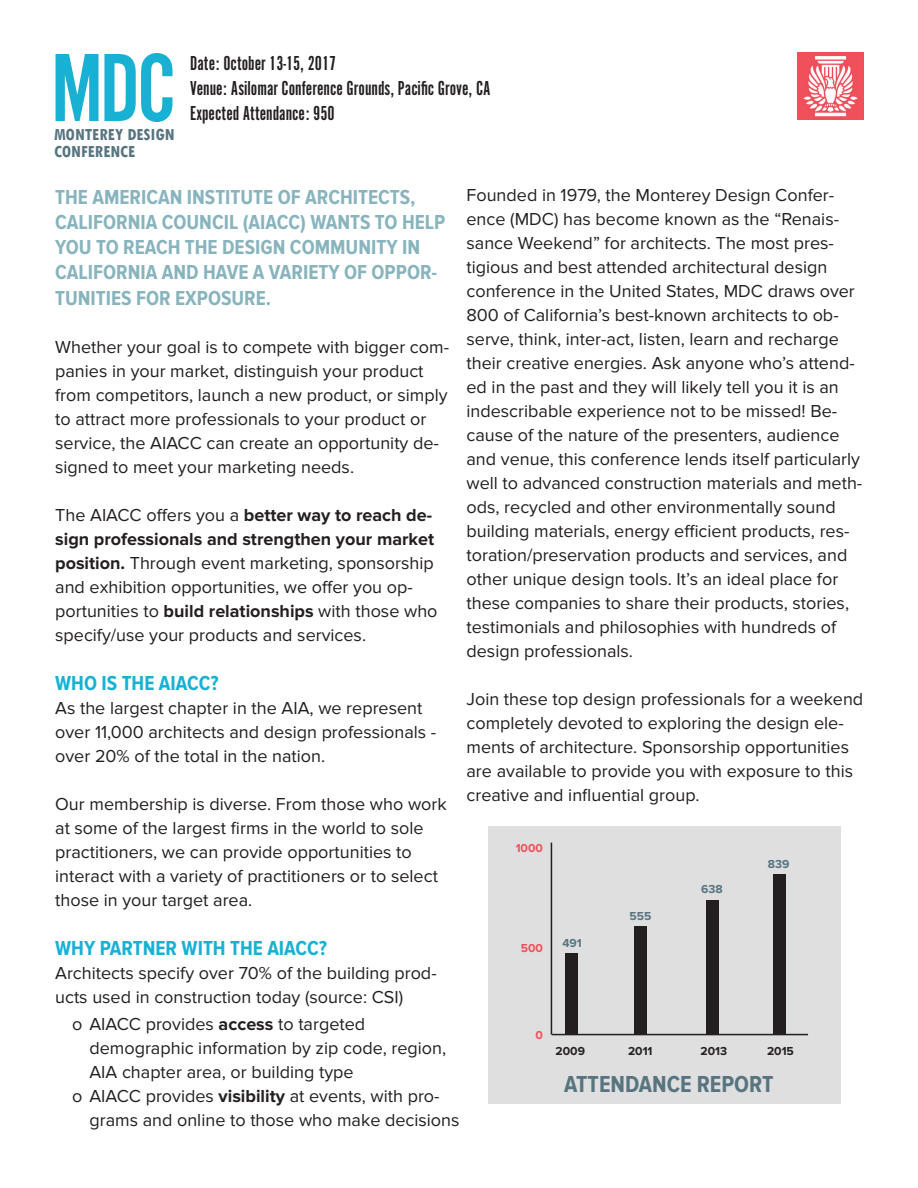
<style>
.page{position:relative;width:918px;height:1188px;background:#fff}
.page>*{position:absolute;margin:0;border:0;box-sizing:border-box;transform-origin:0 0}
.t1{font:100.5px "Alternate Got No 2 D";color:#18b1d4}
.t2{font:700 24px "Proxima Nova Cond";color:#57747f}
.t3{font:700 21px/25.2px "Proxima Nova Cond";color:#88b4be}
.t4{font:21px/25.2px "Alternate Got No 1 D";color:#231f20}
.t5{font:700 21px "Proxima Nova Cond";color:#18b1d4}
.t6{font:18px/24px "Proxima Nova";color:#231f20}
.t7{font:700 condensed 18px/16.5px "Tw Cen";color:#57747f}
.t8{font:700 12px "Proxima Nova";color:#231f20}
.t9{font:700 12px "Proxima Nova";color:#57747f}
.t10{font:700 12px "Proxima Nova";color:#ef505b}
.s1{font-weight:700}
</style>
<div class="page">
<img style="left:797px;top:52px;width:67px;height:67px">
<div style="left:488px;top:826px;width:353px;height:278px;background:#dfdfdf"></div>
<hr style="left:551px;top:843px;width:1px;height:191px;background:#231f20">
<hr style="left:552px;top:1034px;width:256px;height:1px;background:#231f20">
<div style="left:565px;top:953px;width:13px;height:81px;background:#231f20"></div>
<div style="left:635px;top:926px;width:12px;height:108px;background:#231f20"></div>
<div style="left:706px;top:900px;width:12px;height:134px;background:#231f20"></div>
<div style="left:773px;top:874px;width:13px;height:160px;background:#231f20"></div>
<h1 class="t1" style="left:51px;top:35px;width:126px">MDC</h1>
<p class="t7" style="left:54px;top:126px;width:122px">MONTEREY DESIGN<br>CONFERENCE</p>
<p class="t4" style="left:190px;top:51px;width:302px">Date: October 13-15, 2017<br>Venue: Asilomar Conference Grounds, Pacific Grove, CA<br>Expected Attendance: 950</p>
<p class="t6" style="left:466px;top:184px;width:397px">Founded in 1979, the Monterey Design Confer&shy;ence (MDC) has become known as the “Renais&shy;sance Weekend” for architects. The most pres&shy;tigious and best attended architectural design conference in the United States, MDC draws over 800 of California’s best-known architects to ob&shy;serve, think, inter-act, listen, learn and recharge their creative energies. Ask anyone who’s attend&shy;ed in the past and they will likely tell you it is an indescribable experience not to be missed! Be&shy;cause of the nature of the presenters, audience and venue, this conference lends itself particularly well to advanced construction materials and meth&shy;ods, recycled and other environmentally sound building materials, energy efficient products, res&shy;toration/preservation products and services, and other unique design tools. It’s an ideal place for these companies to share their products, stories, testimonials and philosophies with hundreds of design professionals.</p>
<p class="t6" style="left:466px;top:688px;width:398px">Join these top design professionals for a weekend completely devoted to exploring the design ele&shy;ments of architecture. Sponsorship opportunities are available to provide you with exposure to this creative and influential group.</p>
<p class="t3" style="left:55px;top:185px;width:392px">THE AMERICAN INSTITUTE OF ARCHITECTS, CALIFORNIA COUNCIL (AIACC) WANTS TO HELP YOU TO REACH THE DESIGN COMMUNITY IN CALIFORNIA AND HAVE A VARIETY OF OPPOR-TUNITIES FOR EXPOSURE.</p>
<p class="t6" style="left:55px;top:335px;width:395px">Whether your goal is to compete with bigger com&shy;panies in your market, distinguish your product from competitors, launch a new product, or simply to attract more professionals to your product or service, the AIACC can create an opportunity de&shy;signed to meet your marketing needs.</p>
<p class="t6" style="left:55px;top:503px;width:384px">The AIACC offers you a <span class="s1">better way to reach de&shy;sign professionals and strengthen your market position.</span> Through event marketing, sponsorship and exhibition opportunities, we offer you op&shy;portunities to <span class="s1">build relationships</span> with those who specify/use your products and services.</p>
<p class="t5" style="left:55px;top:671px;width:165px">WHO IS THE AIACC?</p>
<p class="t6" style="left:55px;top:696px;width:383px">As the largest chapter in the AIA, we represent over 11,000 architects and design professionals - over 20% of the total in the nation.</p>
<p class="t6" style="left:55px;top:792px;width:393px">Our membership is diverse. From those who work at some of the largest firms in the world to sole practitioners, we can provide opportunities to interact with a variety of practitioners or to select those in your target area.</p>
<p class="t5" style="left:55px;top:936px;width:273px">WHY PARTNER WITH THE AIACC?</p>
<p class="t6" style="left:55px;top:961px;width:383px">Architects specify over 70% of the building prod&shy;ucts used in construction today (source: CSI)</p>
<p class="t6" style="left:72px;top:1013px;width:295px">o AIACC provides <span class="s1">access</span> to targeted</p>
<p class="t6" style="left:89px;top:1037px;width:358px">demographic information by zip code, region,</p>
<p class="t6" style="left:89px;top:1061px;width:266px">AIA chapter area, or building type</p>
<p class="t6" style="left:72px;top:1085px;width:369px">o AIACC provides <span class="s1">visibility</span> at events, with pro-</p>
<p class="t6" style="left:89px;top:1109px;width:372px">grams and online to those who make decisions</p>
<p class="t10" style="left:516px;top:841px;width:29px">1000</p>
<p class="t9" style="left:768px;top:857px;width:23px">839</p>
<p class="t9" style="left:701px;top:882px;width:23px">638</p>
<p class="t9" style="left:629px;top:909px;width:23px">555</p>
<p class="t9" style="left:562px;top:936px;width:21px">491</p>
<p class="t10" style="left:521px;top:941px;width:24px">500</p>
<p class="t10" style="left:535px;top:1028px;width:9px">0</p>
<p class="t8" style="left:556px;top:1044px;width:31px">2009</p>
<p class="t8" style="left:628px;top:1044px;width:26px">2011</p>
<p class="t8" style="left:701px;top:1044px;width:28px">2013</p>
<p class="t8" style="left:767px;top:1044px;width:28px">2015</p>
<h2 class="t2" style="left:564px;top:1071px;width:211px">ATTENDANCE REPORT</h2>
</div>
